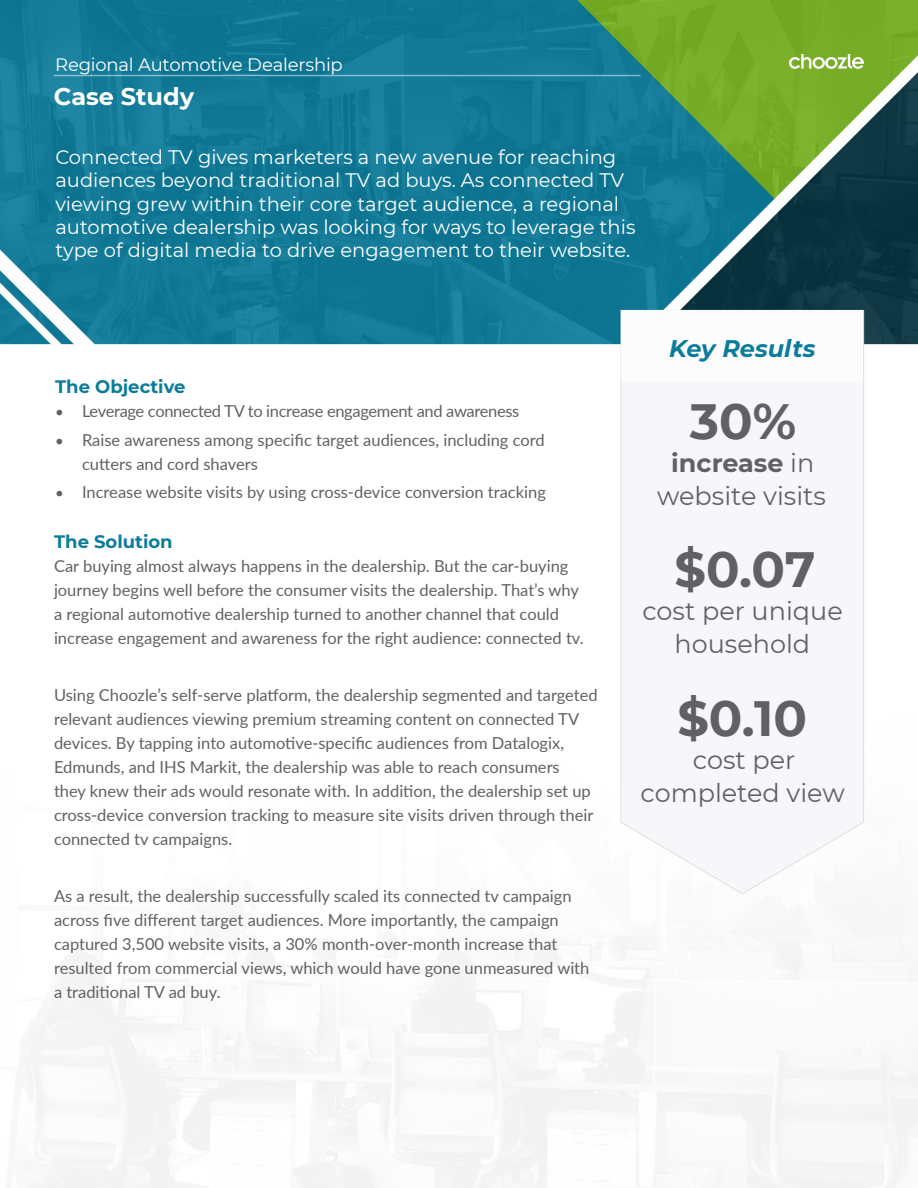
<style>
.page{position:relative;width:918px;height:1188px;background:#fff}
.page>*{position:absolute;margin:0;border:0;box-sizing:border-box;transform-origin:0 0}
.t1{font:700 49.5px "Montserrat";color:#616165}
.t2{font:25.5px/33px "Montserrat";color:#616165;text-align:center}
.t3{font:italic 700 24px "Montserrat";color:#0c7c9c}
.t4{font:700 24px "Montserrat";color:#fff}
.t5{font:19.5px/23.4px "Montserrat";color:#fff}
.t6{font:18px "Montserrat";letter-spacing:-.015em;color:#fff}
.t7{font:700 18px "Montserrat";color:#0c7c9c}
.t8{font:16.5px/24px "Lato";color:#616165}
.t9{font:16.5px "Lato";letter-spacing:-.02em;color:#616165}
.s1{font-size:15px}
.s2{font-weight:700}
</style>
<div class="page">
<img style="left:0;top:0;width:918px;height:1188px">
<hr style="left:54px;top:75px;width:586px;height:1px;background:#f7f7fa">
<svg style="left:789px;top:54px;width:75px;height:15px"></svg>
<svg style="left:620px;top:310px;width:244px;height:585px"></svg>
<div style="left:621px;top:311px;width:242px;height:70px;background:#fff"></div>
<p class="t6" style="left:55px;top:52px;width:289px">Regional Automotive Dealership</p>
<h3 class="t4" style="left:54px;top:79px;width:142px">Case Study</h3>
<p class="t5" style="left:55px;top:145px;width:582px">Connected TV gives marketers a new avenue for reaching audiences beyond traditional TV ad buys. As connected TV viewing grew within their core target audience, a regional automotive dealership was looking for ways to leverage this type of digital media to drive engagement to their website.</p>
<p class="t7" style="left:55px;top:374px;width:132px">The Objective</p>
<p class="t9" style="left:55px;top:399px;width:466px"><span class="s1">•</span> Leverage connected TV to increase engagement and awareness</p>
<p class="t8" style="left:82px;top:427px;width:464px;text-indent:-27px"><span class="s1">•</span> Raise awareness among specific target audiences, including cord cutters and cord shavers</p>
<p class="t8" style="left:55px;top:479px;width:492px"><span class="s1">•</span> Increase website visits by using cross-device conversion tracking</p>
<p class="t7" style="left:54px;top:529px;width:120px">The Solution</p>
<p class="t8" style="left:54px;top:553px;width:531px">Car buying almost always happens in the dealership. But the car-buying journey begins well before the consumer visits the dealership. That’s why a regional automotive dealership turned to another channel that could increase engagement and awareness for the right audience: connected tv.</p>
<h3 class="t3" style="left:669px;top:331px;width:148px">Key Results</h3>
<h1 class="t1" style="left:690px;top:386px;width:108px">30%</h1>
<h2 class="t2" style="left:657px;top:445px;width:170px"><span class="s2">increase</span> in website visits</h2>
<h1 class="t1" style="left:674px;top:534px;width:142px">$0.07</h1>
<h2 class="t2" style="left:642px;top:594px;width:202px">cost per unique household</h2>
<p class="t8" style="left:54px;top:682px;width:545px">Using Choozle’s self-serve platform, the dealership segmented and targeted relevant audiences viewing premium streaming content on connected TV devices. By tapping into automotive-specific audiences from Datalogix, Edmunds, and IHS Markit, the dealership was able to reach consumers<br>they knew their ads would resonate with. In addition, the dealership set up cross-device conversion tracking to measure site visits driven through their connected tv campaigns.</p>
<p class="t8" style="left:54px;top:884px;width:537px">As a result, the dealership successfully scaled its connected tv campaign across five different target audiences. More importantly, the campaign captured 3,500 website visits, a 30% month-over-month increase that resulted from commercial views, which would have gone unmeasured with a traditional TV ad buy.</p>
<h1 class="t1" style="left:677px;top:683px;width:131px">$0.10</h1>
<h2 class="t2" style="left:641px;top:742px;width:206px">cost per completed view</h2>
</div>
